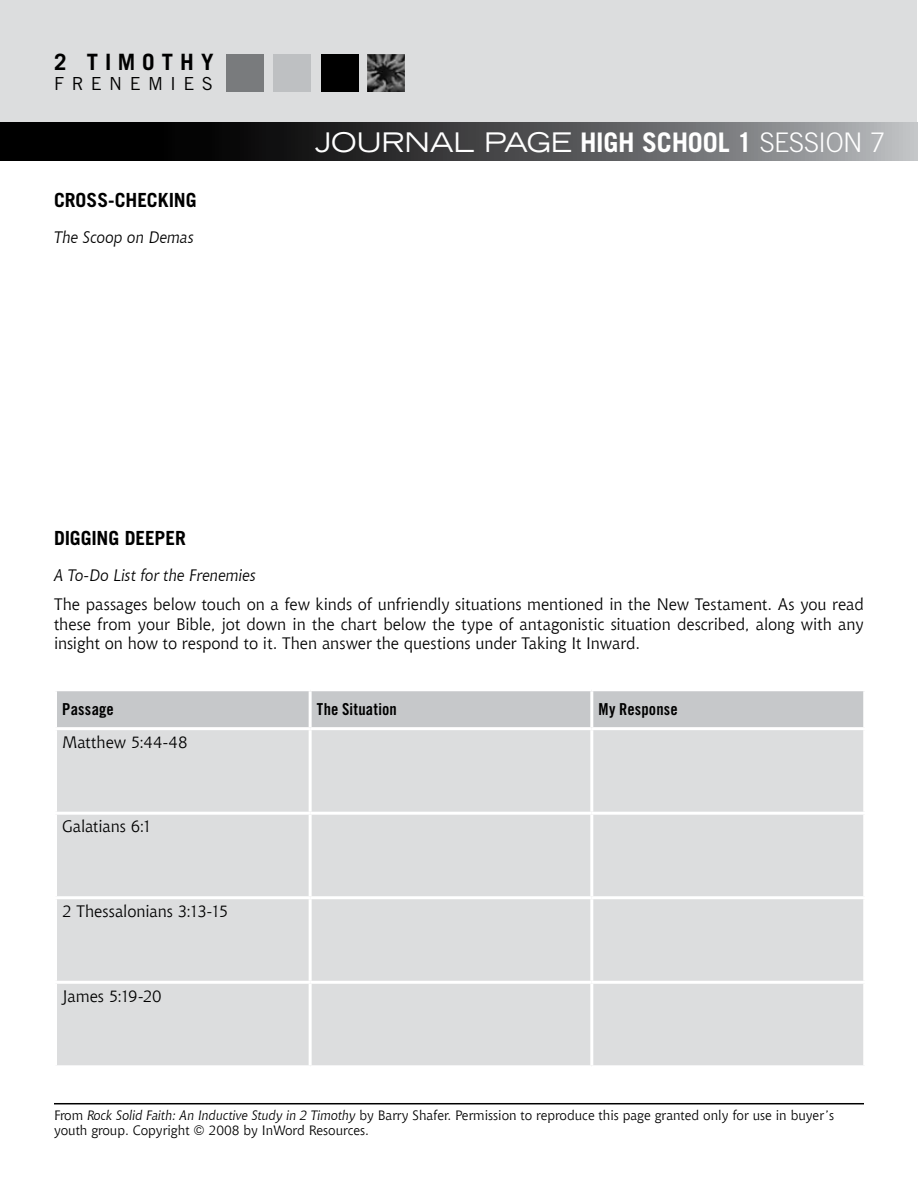
<style>
.page{position:relative;width:918px;height:1188px;background:#fff}
.page>*{position:absolute;margin:0;border:0;box-sizing:border-box;transform-origin:0 0}
.t1{font:expanded 27px "Trade Gothic LT Std";letter-spacing:-.015em;color:#fff}
.t2{font:700 22.5px "Trade Gothic LT Std";color:#000}
.t3{font:700 19.5px "Trade Gothic LT Std";letter-spacing:-.005em;color:#000}
.t4{font:18px "Trade Gothic LT Std";letter-spacing:.41em;color:#000}
.t5{font:16.5px/19.5px "Chianti BT";letter-spacing:-.005em;color:#000;text-align:justify}
.t6{font:italic 16.5px "Chianti BT";letter-spacing:-.005em;color:#000}
.t7{font:16.5px "Trade Gothic LT Std Bd Cn 20";letter-spacing:.015em;color:#000}
.t8{font:13.5px/15px "Chianti BT";color:#000}
.s1{font-weight:700;font-stretch:normal}
.s2{font-weight:300;font-stretch:normal}
.s3{font-style:italic}
</style>
<div class="page">
<div style="left:1px;top:1px;width:916px;height:159px;background:#dcddde"></div>
<div style="left:226px;top:54px;width:38px;height:38px;background:#797b7d"></div>
<div style="left:273px;top:54px;width:38px;height:38px;background:#bec0c2"></div>
<div style="left:321px;top:54px;width:38px;height:38px;background:#000"></div>
<hr style="left:54px;top:1103px;width:810px;height:1px;background:#000">
<svg style="left:0;top:123px;width:918px;height:38px;background:#434445"></svg>
<img style="left:367px;top:54px;width:38px;height:38px">
<div style="left:57px;top:691px;width:806px;height:36px;background:#c6c8ca"></div>
<div style="left:57px;top:730px;width:806px;height:335px;background:#dcddde"></div>
<hr style="left:309px;top:691px;width:3px;height:36px;background:#fff">
<hr style="left:590px;top:691px;width:3px;height:36px;background:#fff">
<hr style="left:309px;top:730px;width:3px;height:82px;background:#fff">
<hr style="left:590px;top:730px;width:3px;height:82px;background:#fff">
<hr style="left:54px;top:812px;width:256px;height:3px;background:#fff">
<hr style="left:310px;top:812px;width:282px;height:3px;background:#fff">
<hr style="left:309px;top:815px;width:3px;height:81px;background:#fff">
<hr style="left:592px;top:812px;width:274px;height:3px;background:#fff">
<hr style="left:590px;top:815px;width:3px;height:81px;background:#fff">
<hr style="left:54px;top:896px;width:256px;height:3px;background:#fff">
<hr style="left:310px;top:896px;width:282px;height:3px;background:#fff">
<hr style="left:309px;top:899px;width:3px;height:82px;background:#fff">
<hr style="left:592px;top:896px;width:274px;height:3px;background:#fff">
<hr style="left:590px;top:899px;width:3px;height:82px;background:#fff">
<hr style="left:54px;top:981px;width:256px;height:3px;background:#fff">
<hr style="left:310px;top:981px;width:282px;height:3px;background:#fff">
<hr style="left:309px;top:984px;width:3px;height:81px;background:#fff">
<hr style="left:592px;top:981px;width:274px;height:3px;background:#fff">
<hr style="left:590px;top:984px;width:3px;height:81px;background:#fff">
<h2 class="t2" style="left:54px;top:48px;width:70px">2 T IMOTHY</h2>
<p class="t4" style="left:54px;top:72px;width:160px">FREN EMIES</p>
<p class="t3" style="left:54px;top:188px;width:144px">CROSS-CHECKING</p>
<p class="t6" style="left:54px;top:227px;width:141px">The Scoop on Demas</p>
<h1 class="t1" style="left:315px;top:125px;width:572px">JOURNAL PAGE <span class="s1">HIGH SCHOOL 1</span> <span class="s2">SESSION 7</span></h1>
<p class="t3" style="left:54px;top:526px;width:133px">DIGGING DEEPER</p>
<p class="t6" style="left:54px;top:565px;width:203px">A To-Do List for the Frenemies</p>
<p class="t5" style="left:54px;top:595px;width:811px">The passages below touch on a few kinds of unfriendly situations mentioned in the New Testament. As you read these from your Bible, jot down in the chart below the type of antagonistic situation described, along with any insight on how to respond to it. Then answer the questions under Taking It Inward.</p>
<p class="t7" style="left:62px;top:699px;width:53px">Passage</p>
<p class="t7" style="left:317px;top:699px;width:81px">The Situation</p>
<p class="t7" style="left:599px;top:699px;width:81px">My Response</p>
<p class="t5" style="left:62px;top:732px;width:127px">Matthew 5:44-48</p>
<p class="t5" style="left:62px;top:817px;width:91px">Galatians 6:1</p>
<p class="t5" style="left:62px;top:901px;width:168px">2 Thessalonians 3:13-15</p>
<p class="t5" style="left:62px;top:986px;width:101px">James 5:19-20</p>
<p class="t8" style="left:54px;top:1108px;width:782px">From <span class="s3">Rock Solid Faith: An Inductive Study in 2 Timothy</span> by Barry Shafer. Permission to reproduce this page granted only for use in buyer’s youth group. Copyright © 2008 by InWord Resources.</p>
</div>
